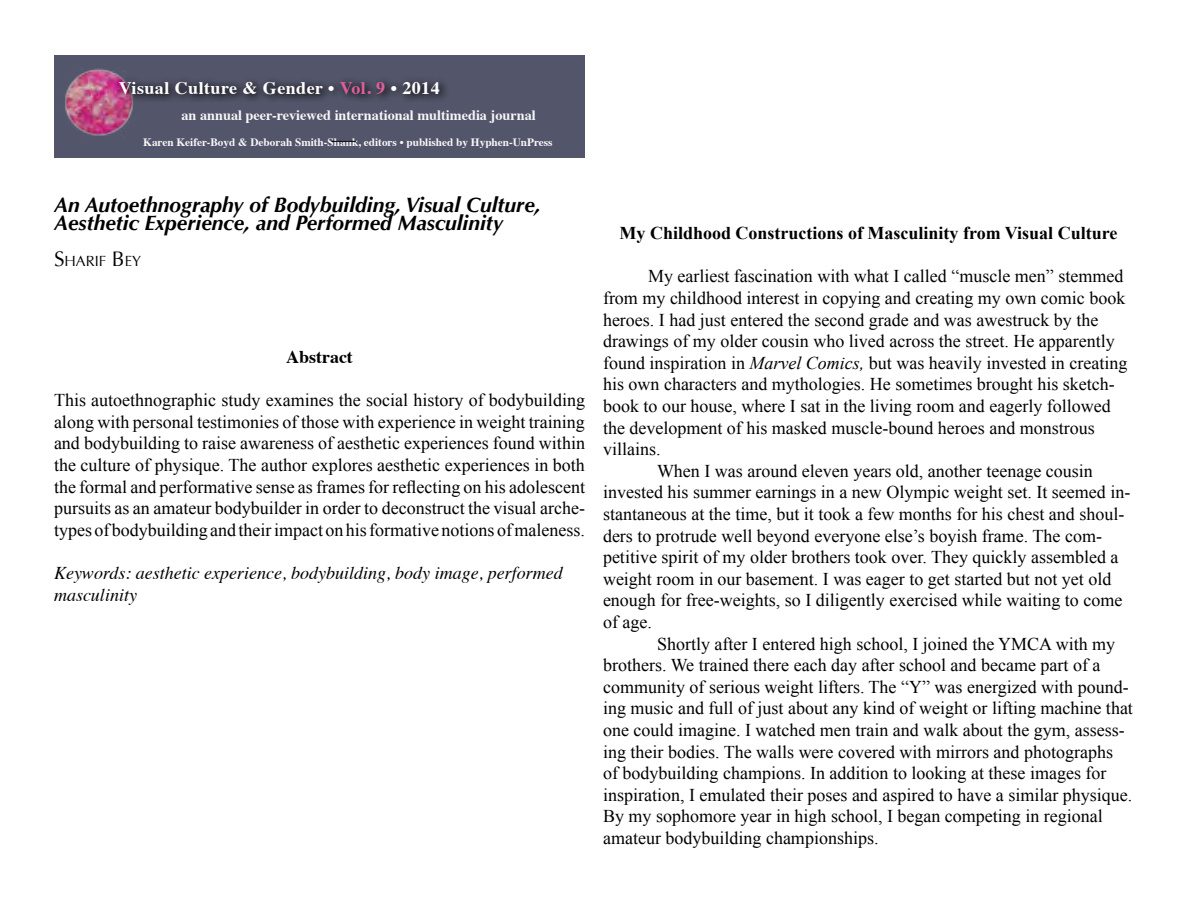
<style>
.page{position:relative;width:1188px;height:918px;background:#fff}
.page>*{position:absolute;margin:0;border:0;box-sizing:border-box;transform-origin:0 0}
.t1{font:italic 700 21px/18px "Optima";color:#000}
.t2{font:18px/21.6px "Times New Roman";color:#000;text-align:justify}
.t3{font:italic 18px/21.6px "Times";color:#000}
.t4{font:700 18px "Times New Roman";color:#000}
.t5{font:700 18px "Times";color:#000}
.t6{font:700 17.7px "Times";letter-spacing:.025em;color:#fff}
.t7{font:14.7px "Optima";color:#000}
.t8{font:700 14.25px "Times";color:#f3f3f4}
.t9{font:700 11.25px "Times";color:#f3f3f4}
.s1{color:#de5f99}
.s2{font-size:21px}
.s3{font-style:italic}
</style>
<div class="page">
<div style="left:54px;top:55px;width:531px;height:103px;background:#53556a"></div>
<img style="left:65px;top:68px;width:68px;height:68px">
<div style="left:113px;top:76px;width:336px;height:27px;background:#000;opacity:.96"></div>
<svg style="left:331px;top:141px;width:25px;height:1px"></svg>
<p class="t6" style="left:119px;top:71px;width:322px">Visual Culture &amp; Gender • <span class="s1">Vol. 9</span> • 2014</p>
<p class="t8" style="left:181px;top:102px;width:356px">an annual peer-reviewed international multimedia journal</p>
<p class="t9" style="left:143px;top:131px;width:411px">Karen Keifer-Boyd &amp; Deborah Smith-Shank, editors • published by Hyphen-UnPress</p>
<p class="t1" style="left:54px;top:196px;width:488px">An Autoethnography of Bodybuilding, Visual Culture,<br>Aesthetic Experience, and Performed Masculinity</p>
<p class="t7" style="left:54px;top:253px;width:89px"><span class="s2">S</span>HARIF <span class="s2">B</span>EY</p>
<p class="t5" style="left:286px;top:340px;width:68px">Abstract</p>
<p class="t2" style="left:54px;top:389px;width:533px">This autoethnographic study examines the social history of bodybuilding along with personal testimonies of those with experience in weight training and bodybuilding to raise awareness of aesthetic experiences found within the culture of physique. The author explores aesthetic experiences in both the formal and performative sense as frames for reflecting on his adolescent pursuits as an amateur bodybuilder in order to deconstruct the visual arche&shy;types of bodybuilding and their impact on his formative notions of maleness.</p>
<p class="t3" style="left:54px;top:561px;width:510px">Keywords: aesthetic experience, bodybuilding, body image, performed masculinity</p>
<p class="t4" style="left:620px;top:221px;width:499px">My Childhood Constructions of Masculinity from Visual Culture</p>
<p class="t2" style="left:648px;top:265px;width:477px">My earliest fascination with what I called “muscle men” stemmed</p>
<p class="t2" style="left:603px;top:287px;width:524px">from my childhood interest in copying and creating my own comic book</p>
<p class="t2" style="left:603px;top:309px;width:497px">heroes. I had just entered the second grade and was awestruck by the</p>
<p class="t2" style="left:603px;top:330px;width:513px">drawings of my older cousin who lived across the street. He apparently</p>
<p class="t2" style="left:603px;top:352px;width:526px">found inspiration in <span class="s3">Marvel Comics,</span> but was heavily invested in creating</p>
<p class="t2" style="left:603px;top:373px;width:513px">his own characters and mythologies. He sometimes brought his sketch-</p>
<p class="t2" style="left:603px;top:395px;width:509px">book to our house, where I sat in the living room and eagerly followed</p>
<p class="t2" style="left:603px;top:417px;width:493px">the development of his masked muscle-bound heroes and monstrous</p>
<p class="t2" style="left:603px;top:438px;width:59px">villains.</p>
<p class="t2" style="left:657px;top:460px;width:437px">When I was around eleven years old, another teenage cousin</p>
<p class="t2" style="left:603px;top:481px;width:529px">invested his summer earnings in a new Olympic weight set. It seemed in-</p>
<p class="t2" style="left:603px;top:503px;width:523px">stantaneous at the time, but it took a few months for his chest and shoul-</p>
<p class="t2" style="left:603px;top:525px;width:501px">ders to protrude well beyond everyone else’s boyish frame. The com-</p>
<p class="t2" style="left:603px;top:546px;width:517px">petitive spirit of my older brothers took over. They quickly assembled a</p>
<p class="t2" style="left:603px;top:568px;width:510px">weight room in our basement. I was eager to get started but not yet old</p>
<p class="t2" style="left:603px;top:589px;width:521px">enough for free-weights, so I diligently exercised while waiting to come</p>
<p class="t2" style="left:603px;top:611px;width:50px">of age.</p>
<p class="t2" style="left:657px;top:633px;width:460px">Shortly after I entered high school, I joined the YMCA with my</p>
<p class="t2" style="left:603px;top:654px;width:499px">brothers. We trained there each day after school and became part of a</p>
<p class="t2" style="left:603px;top:676px;width:527px">community of serious weight lifters. The “Y” was energized with pound-</p>
<p class="t2" style="left:603px;top:697px;width:531px">ing music and full of just about any kind of weight or lifting machine that</p>
<p class="t2" style="left:603px;top:719px;width:523px">one could imagine. I watched men train and walk about the gym, assess-</p>
<p class="t2" style="left:603px;top:741px;width:512px">ing their bodies. The walls were covered with mirrors and photographs</p>
<p class="t2" style="left:603px;top:762px;width:505px">of bodybuilding champions. In addition to looking at these images for</p>
<p class="t2" style="left:603px;top:784px;width:531px">inspiration, I emulated their poses and aspired to have a similar physique.</p>
<p class="t2" style="left:603px;top:805px;width:501px">By my sophomore year in high school, I began competing in regional</p>
<p class="t2" style="left:603px;top:827px;width:277px">amateur bodybuilding championships.</p>
</div>
